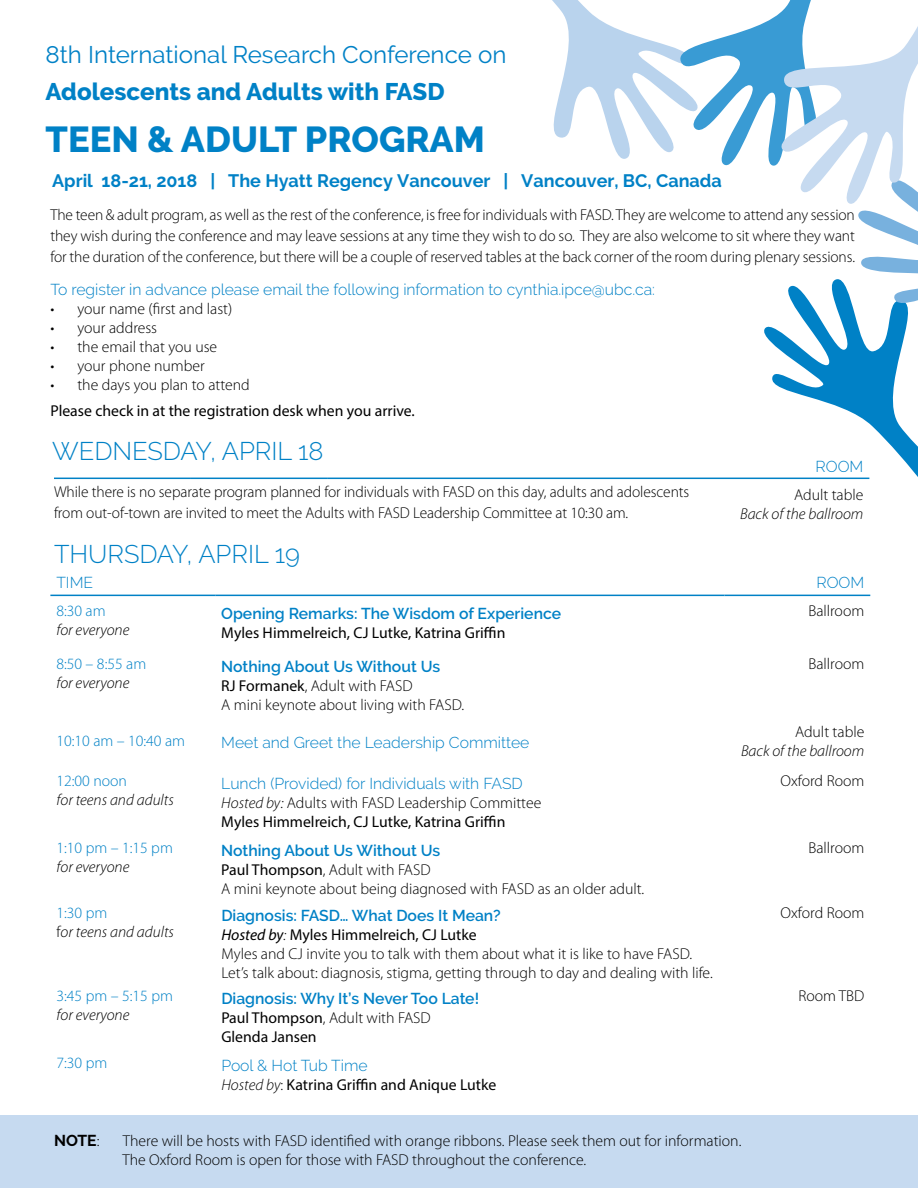
<style>
.page{position:relative;width:918px;height:1188px;background:#fff}
.page>*{position:absolute;margin:0;border:0;box-sizing:border-box;transform-origin:0 0}
.t1{font:800 36px "Raleway";color:#0081c6}
.t2{font:300 25.5px "Raleway";color:#0081c6}
.t3{font:24px "Raleway";color:#0081c6}
.t4{font:800 24px "Raleway";color:#0081c6}
.t5{font:700 18px "Raleway";color:#0081c6}
.t6{font:300 15.75px/18.9px "Myriad Pro";color:#000}
.t7{font:15.75px/18.9px "Myriad Pro";color:#000}
.t8{font:300 15.75px "Raleway";color:#0081c6}
.t9{font:600 15.75px "Raleway";color:#0081c6}
.t10{font:italic 300 15.75px/18.9px "Myriad Pro";color:#000}
.t11{font:300 15.75px "Myriad Pro";color:#0081c6}
.t12{font:700 15.75px "Raleway";color:#000}
.s1{font-weight:400}
.s2{font-weight:300;font-style:italic}
.s3{font-weight:300}
.s4{font-style:normal;color:#0081c6}
.s5{font-style:normal}
.s6{font-weight:400;font-style:italic}
.s7{font-style:italic}
.s8{font-family:"Myriad Pro";font-weight:300}
</style>
<div class="page">
<div style="left:0;top:1115px;width:918px;height:73px;background:#c6daf0"></div>
<hr style="left:50px;top:595px;width:165px;height:1px;background:#0081c6">
<hr style="left:215px;top:595px;width:509px;height:1px;background:#0081c6">
<hr style="left:724px;top:595px;width:146px;height:1px;background:#0081c6">
<svg style="left:552px;top:0;width:119px;height:159px"></svg>
<svg style="left:671px;top:0;width:247px;height:480px"></svg>
<hr style="left:54px;top:478px;width:137px;height:1px;background:#0081c6">
<hr style="left:191px;top:478px;width:137px;height:1px;background:#0081c6">
<hr style="left:328px;top:478px;width:541px;height:1px;background:#0081c6">
<h3 class="t3" style="left:46px;top:41px;width:463px">8th International Research Conference on</h3>
<h3 class="t4" style="left:46px;top:78px;width:401px">Adolescents and Adults with FASD</h3>
<h1 class="t1" style="left:46px;top:119px;width:441px">TEEN &amp; ADULT PROGRAM</h1>
<p class="t5" style="left:52px;top:170px;width:671px">April 18-21, 2018 | The Hyatt Regency Vancouver | Vancouver, BC, Canada</p>
<p class="t6" style="left:50px;top:205px;width:806px;line-height:21px;text-align:justify">The teen &amp; adult program, as well as the rest of the conference, is free for individuals with FASD. They are welcome to attend any session they wish during the conference and may leave sessions at any time they wish to do so. They are also welcome to sit where they want for the duration of the conference, but there will be a couple of reserved tables at the back corner of the room during plenary sessions.</p>
<p class="t8" style="left:50px;top:281px;width:606px">To register in advance please email the following information to cynthia.ipce@ubc.ca:</p>
<p class="t6" style="left:50px;top:300px;width:183px">• your name (first and last)</p>
<p class="t6" style="left:50px;top:319px;width:108px">• your address</p>
<p class="t6" style="left:50px;top:338px;width:168px">• the email that you use</p>
<p class="t6" style="left:50px;top:357px;width:156px">• your phone number</p>
<p class="t6" style="left:50px;top:375px;width:201px">• the days you plan to attend</p>
<p class="t7" style="left:50px;top:401px;width:366px">Please check in at the registration desk when you arrive.</p>
<h2 class="t2" style="left:52px;top:436px;width:273px">WEDNESDAY, APRIL 18</h2>
<p class="t6" style="left:54px;top:481px;width:637px;line-height:21px">While there is no separate program planned for individuals with FASD on this day, adults and adolescents from out-of-town are invited to meet the Adults with FASD Leadership Committee at 10:30 am.</p>
<h2 class="t2" style="left:54px;top:540px;width:247px">THURSDAY, APRIL 19</h2>
<p class="t8" style="left:56px;top:573px;width:38px">TIME</p>
<p class="t8" style="left:816px;top:573px;width:49px">ROOM</p>
<p class="t11" style="left:56px;top:602px;width:51px">8:30 am</p>
<p class="t10" style="left:56px;top:621px;width:74px">for everyone</p>
<p class="t8" style="left:816px;top:458px;width:49px">ROOM</p>
<p class="t6" style="left:794px;top:485px;width:71px">Adult table</p>
<p class="t10" style="left:740px;top:504px;width:125px">Back of the ballroom</p>
<p class="t6" style="left:808px;top:602px;width:57px">Ballroom</p>
<p class="t9" style="left:221px;top:605px;width:341px">Opening Remarks: The Wisdom of Experience</p>
<p class="t7" style="left:221px;top:623px;width:286px">Myles Himmelreich, CJ Lutke, Katrina Griffin</p>
<p class="t11" style="left:56px;top:655px;width:91px">8:50 – 8:55 am</p>
<p class="t10" style="left:56px;top:674px;width:74px">for everyone</p>
<p class="t9" style="left:221px;top:657px;width:220px">Nothing About Us Without Us</p>
<p class="t6" style="left:221px;top:677px;width:244px"><span class="s1">RJ Formanek</span>, Adult with FASD<br>A mini keynote about living with FASD.</p>
<p class="t6" style="left:808px;top:655px;width:57px">Ballroom</p>
<p class="t11" style="left:56px;top:732px;width:130px">10:10 am – 10:40 am</p>
<p class="t8" style="left:221px;top:733px;width:310px">Meet and Greet the Leadership Committee</p>
<p class="t6" style="left:795px;top:722px;width:71px">Adult table</p>
<p class="t10" style="left:741px;top:741px;width:125px">Back of the ballroom</p>
<p class="t11" style="left:56px;top:772px;width:72px">12:00 noon</p>
<p class="t10" style="left:56px;top:791px;width:119px">for teens and adults</p>
<p class="t8" style="left:221px;top:774px;width:303px">Lunch (Provided) for Individuals with FASD</p>
<p class="t7" style="left:221px;top:793px;width:322px"><span class="s2">Hosted by:</span> <span class="s3">Adults with FASD Leadership Committee<br></span>Myles Himmelreich, CJ Lutke, Katrina Griffin</p>
<p class="t6" style="left:781px;top:772px;width:85px">Oxford Room</p>
<p class="t11" style="left:56px;top:839px;width:118px">1:10 pm – 1:15 pm</p>
<p class="t10" style="left:56px;top:858px;width:74px">for everyone</p>
<p class="t9" style="left:221px;top:842px;width:220px">Nothing About Us Without Us</p>
<p class="t6" style="left:221px;top:861px;width:425px"><span class="s1">Paul Thompson</span>, Adult with FASD<br>A mini keynote about being diagnosed with FASD as an older adult.</p>
<p class="t6" style="left:808px;top:839px;width:57px">Ballroom</p>
<p class="t10" style="left:56px;top:904px;width:119px"><span class="s4">1:30 pm<br></span><span class="s5">f</span>or teens and adults</p>
<p class="t9" style="left:221px;top:906px;width:281px">Diagnosis: FASD… What Does It Mean?</p>
<p class="t6" style="left:221px;top:925px;width:493px"><span class="s6">Hosted by</span><span class="s7">:</span> <span class="s1">Myles Himmelreich, CJ Lutke<br></span>Myles and CJ invite you to talk with them about what it is like to have FASD.<br>Let’s talk about: diagnosis, stigma, getting through to day and dealing with life.</p>
<p class="t6" style="left:781px;top:903px;width:85px">Oxford Room</p>
<p class="t11" style="left:56px;top:987px;width:118px">3:45 pm – 5:15 pm</p>
<p class="t10" style="left:56px;top:1006px;width:74px">for everyone</p>
<p class="t9" style="left:221px;top:990px;width:259px">Diagnosis: Why It’s Never Too Late!</p>
<p class="t7" style="left:221px;top:1008px;width:211px">Paul Thompson<span class="s3">, Adult with FASD<br></span>Glenda Jansen</p>
<p class="t6" style="left:798px;top:987px;width:67px">Room TBD</p>
<p class="t11" style="left:57px;top:1055px;width:52px">7:30 pm</p>
<p class="t8" style="left:221px;top:1057px;width:148px">Pool &amp; Hot Tub Time</p>
<p class="t7" style="left:221px;top:1075px;width:277px"><span class="s2">Hosted by</span><span class="s3">:</span> Katrina Griffin and Anique Lutke</p>
<p class="t12" style="left:54px;top:1131px;width:47px">NOTE<span class="s8">:</span></p>
<p class="t6" style="left:122px;top:1131px;width:621px">There will be hosts with FASD identified with orange ribbons. Please seek them out for information.<br>The Oxford Room is open for those with FASD throughout the conference.</p>
</div>
